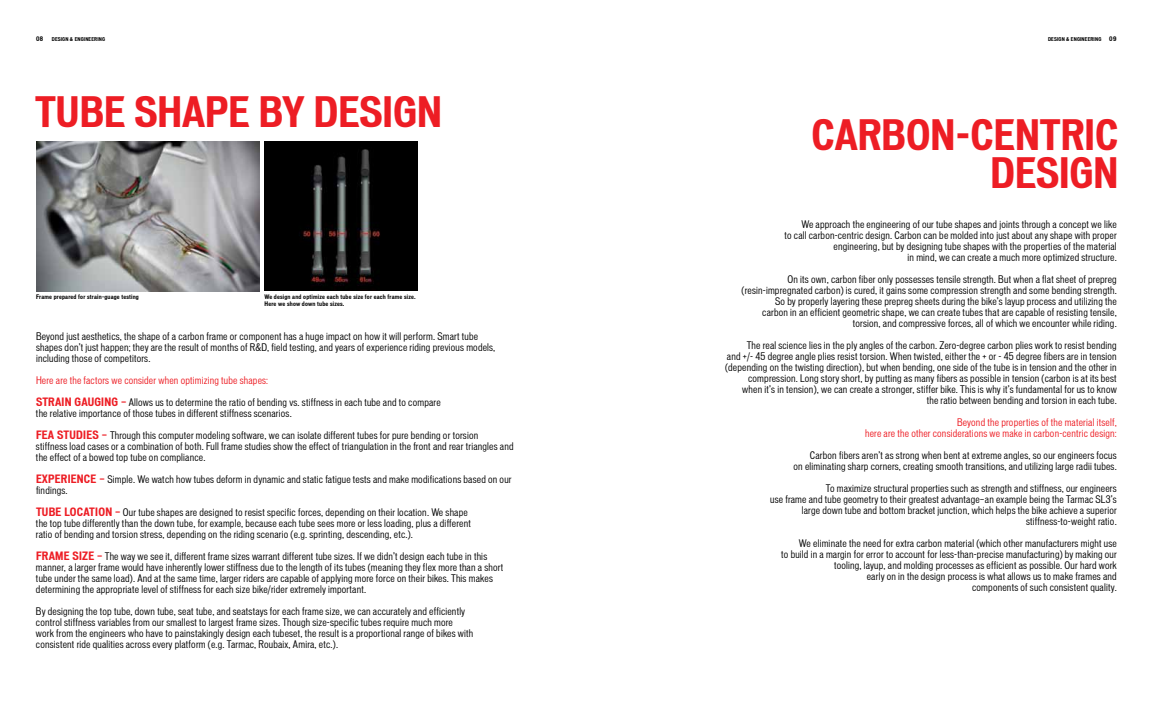
<style>
.page{position:relative;width:1152px;height:702px;background:#fff}
.page>*{position:absolute;margin:0;border:0;box-sizing:border-box;transform-origin:0 0}
.t1{font:700 condensed 40px/38px "Vonnes";color:#ed1d24;text-align:right}
.t2{font:condensed 10px/11px "Vonnes";letter-spacing:.02em;color:#000}
.t3{font:condensed 10px/11px "Vonnes";letter-spacing:.02em;color:#ed1d24;text-align:right}
.t4{font:700 condensed 6px/7px "Vonnes";letter-spacing:.03em;color:#000}
.t5{font:700 condensed 5px "Vonnes";letter-spacing:.03em;color:#000}
.s1{font-weight:700;font-size:11px;color:#ed1d24}
</style>
<div class="page">
<img style="left:36px;top:142px;width:224px;height:149px">
<img style="left:264px;top:142px;width:153px;height:149px">
<p class="t4" style="left:36px;top:35px;width:9px">08</p>
<p class="t5" style="left:52px;top:36px;width:55px">DESIGN &amp; ENGINEERING</p>
<h1 class="t1" style="left:35px;top:93px;width:408px">TUBE SHAPE BY DESIGN</h1>
<p class="t4" style="left:36px;top:293px;width:104px">Frame prepared for strain-guage testing</p>
<p class="t4" style="left:264px;top:293px;width:153px">We design and optimize each tube size for each frame size.<br>Here we show down tube sizes.</p>
<p class="t2" style="left:36px;top:331px;width:461px">Beyond just aesthetics, the shape of a carbon frame or component has a huge impact on how it will perform. Smart tube shapes don’t just happen; they are the result of months of R&amp;D, field testing, and years of experience riding previous models, including those of competitors.</p>
<p class="t3" style="left:36px;top:375px;width:234px">Here are the factors we consider when optimizing tube shapes:</p>
<p class="t2" style="left:36px;top:397px;width:406px"><span class="s1">STRAIN GAUGING —</span> Allows us to determine the ratio of bending vs. stiffness in each tube and to compare the relative importance of those tubes in different stiffness scenarios.</p>
<p class="t2" style="left:36px;top:430px;width:479px"><span class="s1">FEA STUDIES —</span> Through this computer modeling software, we can isolate different tubes for pure bending or torsion<br>stiffness load cases or a combination of both. Full frame studies show the effect of triangulation in the front and rear triangles and the effect of a bowed top tube on compliance.</p>
<p class="t2" style="left:36px;top:474px;width:477px"><span class="s1">EXPERIENCE —</span> Simple. We watch how tubes deform in dynamic and static fatigue tests and make modifications based on our findings.</p>
<p class="t2" style="left:36px;top:507px;width:437px"><span class="s1">TUBE LOCATION —</span> Our tube shapes are designed to resist specific forces, depending on their location. We shape the top tube differently than the down tube, for example, because each tube sees more or less loading, plus a different ratio of bending and torsion stress, depending on the riding scenario (e.g. sprinting, descending, etc.).</p>
<p class="t2" style="left:36px;top:551px;width:469px"><span class="s1">FRAME SIZE —</span> The way we see it, different frame sizes warrant different tube sizes. If we didn’t design each tube in this manner, a larger frame would have inherently lower stiffness due to the length of its tubes (meaning they flex more than a short tube under the same load). And at the same time, larger riders are capable of applying more force on their bikes. This makes determining the appropriate level of stiffness for each size bike/rider extremely important.</p>
<p class="t2" style="left:36px;top:606px;width:439px">By designing the top tube, down tube, seat tube, and seatstays for each frame size, we can accurately and efficiently control stiffness variables from our smallest to largest frame sizes. Though size-specific tubes require much more work from the engineers who have to painstakingly design each tubeset, the result is a proportional range of bikes with consistent ride qualities across every platform (e.g. Tarmac, Roubaix, Amira, etc.).</p>
<p class="t5" style="left:1048px;top:36px;width:55px">DESIGN &amp; ENGINEERING</p>
<p class="t4" style="left:1109px;top:35px;width:9px">09</p>
<h1 class="t1" style="left:811px;top:116px;width:309px">CARBON-CENTRIC<br>DESIGN</h1>
<p class="t2" style="left:785px;top:219px;width:334px;text-align:right">We approach the engineering of our tube shapes and joints through a concept we like<br>to call carbon-centric design. Carbon can be molded into just about any shape with proper engineering, but by designing tube shapes with the properties of the material<br>in mind, we can create a much more optimized structure.</p>
<p class="t2" style="left:742px;top:274px;width:377px;text-align:right">On its own, carbon fiber only possesses tensile strength. But when a flat sheet of prepreg (resin-impregnated carbon) is cured, it gains some compression strength and some bending strength.<br>So by properly layering these prepreg sheets during the bike’s layup process and utilizing the<br>carbon in an efficient geometric shape, we can create tubes that are capable of resisting tensile, torsion, and compressive forces, all of which we encounter while riding.</p>
<p class="t2" style="left:725px;top:340px;width:393px;text-align:right">The real science lies in the ply angles of the carbon. Zero-degree carbon plies work to resist bending<br>and +/- 45 degree angle plies resist torsion. When twisted, either the + or - 45 degree fibers are in tension (depending on the twisting direction), but when bending, one side of the tube is in tension and the other in compression. Long story short, by putting as many fibers as possible in tension (carbon is at its best<br>when it’s in tension), we can create a stronger, stiffer bike. This is why it’s fundamental for us to know<br>the ratio between bending and torsion in each tube.</p>
<p class="t3" style="left:865px;top:417px;width:253px">Beyond the properties of the material itself,<br>here are the other considerations we make in carbon-centric design:</p>
<p class="t2" style="left:794px;top:450px;width:325px;text-align:right">Carbon fibers aren’t as strong when bent at extreme angles, so our engineers focus<br>on eliminating sharp corners, creating smooth transitions, and utilizing large radii tubes.</p>
<p class="t2" style="left:770px;top:483px;width:348px;text-align:right">To maximize structural properties such as strength and stiffness, our engineers<br>use frame and tube geometry to their greatest advantage—an example being the Tarmac SL3’s large down tube and bottom bracket junction, which helps the bike achieve a superior stiffness-to-weight ratio.</p>
<p class="t2" style="left:781px;top:538px;width:337px;text-align:right">We eliminate the need for extra carbon material (which other manufacturers might use<br>to build in a margin for error to account for less-than-precise manufacturing) by making our tooling, layup, and molding processes as efficient as possible. Our hard work<br>early on in the design process is what allows us to make frames and<br>components of such consistent quality.</p>
</div>
